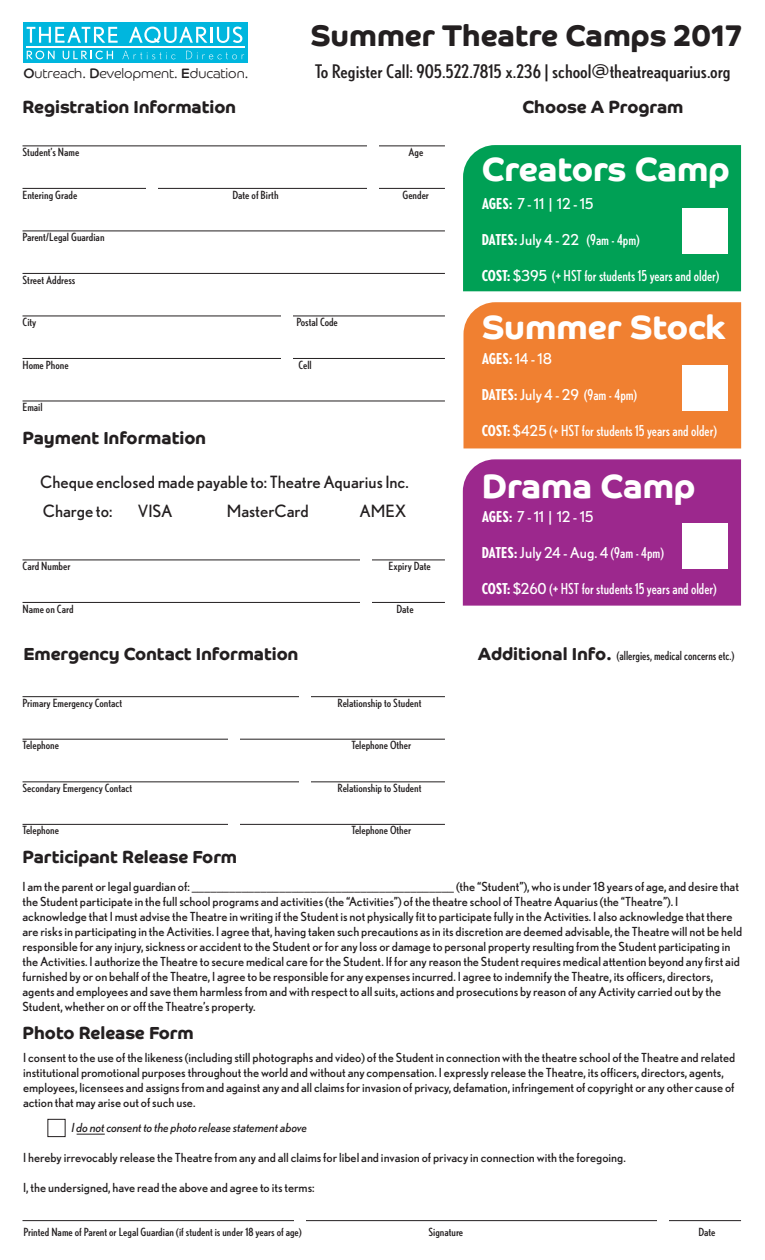
<style>
.page{position:relative;width:765px;height:1260px;background:#fff}
.page>*{position:absolute;margin:0;border:0;box-sizing:border-box;transform-origin:0 0}
.t1{font:700 33.75px "Co Headline";color:#fff}
.t2{font:700 30px "Co Headline";color:#231f20}
.t3{font:condensed 18.75px "Nobel";color:#231f20;scale:1.14 1}
.t4{font:700 17.5px "Co Headline";color:#231f20}
.t5{font:16.88px/29.2px "Nobel";color:#231f20}
.t6{font:condensed 15px "Nobel";color:#fff}
.t7{font:15px "Nobel";color:#fff}
.t8{font:700 condensed 15px "Nobel";color:#fff}
.t9{font:300 13.62px "Co Headline";color:#231f20}
.t10{font:12.5px/15px "Nobel";color:#231f20}
.t11{font:condensed 12.5px "Nobel";color:#231f20}
.t12{font:italic 12.5px "Nobel";color:#231f20}
.t13{font:condensed 11.25px "Nobel";color:#231f20;scale:1.11 1}
.s1{font-weight:400}
.s2{font-weight:700;font-stretch:condensed}
.s3{font-weight:700}
.s4{font-stretch:normal}
.s5{font-weight:400;font-stretch:normal}
.s6{font-stretch:condensed}
.s7{font-family:"Co Headline";font-weight:700;font-stretch:normal;font-size:17.5px}
</style>
<div class="page">
<div style="left:23px;top:23px;width:225px;height:40px;background:#00b6de"></div>
<svg style="left:27px;top:27px;width:91px;height:16px"></svg>
<svg style="left:129px;top:27px;width:79px;height:16px"></svg>
<hr style="left:210px;top:27px;width:3px;height:16px;background:#fff">
<svg style="left:217px;top:27px;width:25px;height:16px"></svg>
<svg style="left:27px;top:51px;width:28px;height:8px"></svg>
<svg style="left:63px;top:51px;width:50px;height:8px"></svg>
<svg style="left:122px;top:51px;width:54px;height:8px"></svg>
<svg style="left:186px;top:51px;width:58px;height:8px"></svg>
<hr style="left:26px;top:46px;width:219px;height:1px;background:#fff">
<div style="left:463px;top:459px;width:278px;height:147px;background:#9c288d"></div>
<div style="left:463px;top:302px;width:278px;height:146px;background:#f08031"></div>
<div style="left:463px;top:145px;width:278px;height:146px;background:#00a055"></div>
<hr style="left:23px;top:146px;width:422px;height:1px;background:#231f20">
<hr style="left:23px;top:188px;width:422px;height:1px;background:#231f20">
<hr style="left:23px;top:231px;width:422px;height:1px;background:#231f20">
<hr style="left:23px;top:273px;width:422px;height:1px;background:#231f20">
<hr style="left:23px;top:316px;width:422px;height:1px;background:#231f20">
<hr style="left:23px;top:358px;width:422px;height:1px;background:#231f20">
<hr style="left:23px;top:401px;width:422px;height:1px;background:#231f20">
<div style="left:367px;top:137px;width:11px;height:11px;background:#fff"></div>
<div style="left:367px;top:179px;width:11px;height:11px;background:#fff"></div>
<div style="left:146px;top:183px;width:12px;height:11px;background:#fff"></div>
<div style="left:281px;top:307px;width:11px;height:11px;background:#fff"></div>
<div style="left:281px;top:349px;width:11px;height:11px;background:#fff"></div>
<hr style="left:23px;top:560px;width:422px;height:1px;background:#231f20">
<hr style="left:23px;top:602px;width:422px;height:1px;background:#231f20">
<div style="left:361px;top:551px;width:11px;height:11px;background:#fff"></div>
<div style="left:361px;top:593px;width:11px;height:11px;background:#fff"></div>
<div style="left:682px;top:209px;width:45px;height:45px;background:#fff"></div>
<div style="left:682px;top:366px;width:45px;height:45px;background:#fff"></div>
<div style="left:682px;top:523px;width:45px;height:45px;background:#fff"></div>
<hr style="left:23px;top:696px;width:422px;height:1px;background:#231f20">
<hr style="left:23px;top:739px;width:422px;height:1px;background:#231f20">
<div style="left:299px;top:691px;width:11px;height:11px;background:#fff"></div>
<div style="left:228px;top:734px;width:11px;height:11px;background:#fff"></div>
<hr style="left:23px;top:782px;width:422px;height:1px;background:#231f20">
<hr style="left:23px;top:824px;width:422px;height:1px;background:#231f20">
<div style="left:299px;top:776px;width:11px;height:11px;background:#fff"></div>
<div style="left:228px;top:819px;width:11px;height:11px;background:#fff"></div>
<svg style="left:77px;top:1134px;width:28px;height:1px"></svg>
<div style="left:48px;top:1119px;width:17px;height:18px;background:#fff;border:1px solid #231f20"></div>
<hr style="left:22px;top:1220px;width:719px;height:1px;background:#231f20">
<div style="left:657px;top:1215px;width:11px;height:11px;background:#fff"></div>
<div style="left:294px;top:1212px;width:11px;height:12px;background:#fff"></div>
<p class="t9" style="left:23px;top:66px;width:227px"><span class="s1">O</span>utreach. <span class="s1">D</span>evelopment. <span class="s1">E</span>ducation.</p>
<h2 class="t2" style="left:311px;top:18px;width:433px">Summer Theatre Camps 2017</h2>
<h3 class="t3" style="left:315px;top:61px;width:366px">To Register Call: 905.522.7815 x.236 | school@theatreaquarius.org</h3>
<h3 class="t4" style="left:23px;top:97px;width:215px">Registration Information</h3>
<p class="t13" style="left:22px;top:146px;width:53px">Student’s Name</p>
<p class="t13" style="left:408px;top:146px;width:15px">Age</p>
<p class="t13" style="left:22px;top:188px;width:51px">Entering Grade</p>
<p class="t13" style="left:232px;top:188px;width:43px">Date of Birth</p>
<p class="t13" style="left:402px;top:188px;width:25px">Gender</p>
<p class="t13" style="left:22px;top:231px;width:75px">Parent/Legal Guardian</p>
<p class="t13" style="left:22px;top:273px;width:49px">Street Address</p>
<p class="t13" style="left:22px;top:316px;width:14px">City</p>
<p class="t13" style="left:296px;top:316px;width:39px">Postal Code</p>
<p class="t13" style="left:22px;top:358px;width:43px">Home Phone</p>
<p class="t13" style="left:299px;top:358px;width:13px">Cell</p>
<p class="t13" style="left:22px;top:401px;width:20px">Email</p>
<h3 class="t4" style="left:23px;top:428px;width:185px">Payment Information</h3>
<h3 class="t4" style="left:523px;top:97px;width:162px">Choose A Program</h3>
<h1 class="t1" style="left:482px;top:149px;width:250px">Creators Camp</h1>
<p class="t7" style="left:482px;top:195px;width:113px"><span class="s2">AGES:</span> 7 - 11 | 12 - 15</p>
<p class="t6" style="left:482px;top:231px;width:160px"><span class="s3">DATES:</span> <span class="s4">July 4 - 22</span> (9am - 4pm)</p>
<p class="t6" style="left:482px;top:267px;width:239px"><span class="s3">COST:</span> <span class="s4">$395</span> (+ HST for students 15 years and older)</p>
<h1 class="t1" style="left:482px;top:307px;width:246px">Summer Stock</h1>
<p class="t8" style="left:482px;top:350px;width:72px">AGES: <span class="s5">14 - 18</span></p>
<p class="t6" style="left:482px;top:386px;width:157px"><span class="s3">DATES:</span> <span class="s4">July 4 - 29</span> (9am - 4pm)</p>
<p class="t6" style="left:482px;top:422px;width:237px"><span class="s3">COST:</span> <span class="s4">$425</span> (+ HST for students 15 years and older)</p>
<h1 class="t1" style="left:482px;top:466px;width:215px">Drama Camp</h1>
<h3 class="t5" style="left:40px;top:467px;width:370px">Cheque enclosed made payable to: Theatre Aquarius Inc.<br>Charge to:</h3>
<h3 class="t5" style="left:138px;top:496px;width:36px">VISA</h3>
<h3 class="t5" style="left:227px;top:496px;width:84px">MasterCard</h3>
<h3 class="t5" style="left:359px;top:496px;width:49px">AMEX</h3>
<p class="t7" style="left:482px;top:508px;width:113px"><span class="s2">AGES:</span> 7 - 11 | 12 - 15</p>
<p class="t7" style="left:482px;top:544px;width:184px"><span class="s2">DATES:</span> July 24 - Aug. 4 <span class="s6">(9am - 4pm)</span></p>
<p class="t6" style="left:482px;top:580px;width:237px"><span class="s3">COST:</span> <span class="s4">$260</span> (+ HST for students 15 years and older)</p>
<p class="t13" style="left:23px;top:560px;width:45px">Card Number</p>
<p class="t13" style="left:389px;top:560px;width:40px">Expiry Date</p>
<p class="t13" style="left:397px;top:602px;width:17px">Date</p>
<p class="t13" style="left:23px;top:602px;width:48px">Name on Card</p>
<h3 class="t4" style="left:23px;top:643px;width:277px">Emergency Contact Information</h3>
<p class="t11" style="left:478px;top:648px;width:258px"><span class="s7">Additional Info.</span> (allergies, medical concerns etc.)</p>
<p class="t13" style="left:23px;top:696px;width:91px">Primary Emergency Contact</p>
<p class="t13" style="left:338px;top:696px;width:77px">Relationship to Student</p>
<p class="t13" style="left:23px;top:739px;width:34px">Telephone</p>
<p class="t13" style="left:352px;top:739px;width:55px">Telephone Other</p>
<p class="t13" style="left:23px;top:781px;width:100px">Secondary Emergency Contact</p>
<p class="t13" style="left:338px;top:781px;width:77px">Relationship to Student</p>
<p class="t13" style="left:23px;top:824px;width:34px">Telephone</p>
<p class="t13" style="left:352px;top:824px;width:55px">Telephone Other</p>
<h3 class="t4" style="left:23px;top:847px;width:216px">Participant Release Form</h3>
<p class="t10" style="left:22px;top:879px;width:721px">I am the parent or legal guardian of: __________________________________________ (the “Student”), who is under 18 years of age, and desire that the Student participate in the full school programs and activities (the “Activities”) of the theatre school of Theatre Aquarius (the “Theatre”). I acknowledge that I must advise the Theatre in writing if the Student is not physically fit to participate fully in the Activities. I also acknowledge that there are risks in participating in the Activities. I agree that, having taken such precautions as in its discretion are deemed advisable, the Theatre will not be held responsible for any injury, sickness or accident to the Student or for any loss or damage to personal property resulting from the Student participating in the Activities. I authorize the Theatre to secure medical care for the Student. If for any reason the Student requires medical attention beyond any first aid furnished by or on behalf of the Theatre, I agree to be responsible for any expenses incurred. I agree to indemnify the Theatre, its officers, directors, agents and employees and save them harmless from and with respect to all suits, actions and prosecutions by reason of any Activity carried out by the Student, whether on or off the Theatre’s property.</p>
<p class="t10" style="left:23px;top:1050px;width:714px">I consent to the use of the likeness (including still photographs and video) of the Student in connection with the theatre school of the Theatre and related institutional promotional purposes throughout the world and without any compensation. I expressly release the Theatre, its officers, directors, agents, employees, licensees and assigns from and against any and all claims for invasion of privacy, defamation, infringement of copyright or any other cause of action that may arise out of such use.</p>
<h3 class="t4" style="left:23px;top:1023px;width:173px">Photo Release Form</h3>
<p class="t12" style="left:72px;top:1121px;width:237px">I do not consent to the photo release statement above</p>
<p class="t10" style="left:23px;top:1150px;width:604px">I hereby irrevocably release the Theatre from any and all claims for libel and invasion of privacy in connection with the foregoing.</p>
<p class="t10" style="left:23px;top:1180px;width:293px">I, the undersigned, have read the above and agree to its terms:</p>
<p class="t13" style="left:23px;top:1225px;width:253px">Printed Name of Parent or Legal Guardian (if student is under 18 years of age)</p>
<p class="t13" style="left:428px;top:1225px;width:33px">Signature</p>
<p class="t13" style="left:698px;top:1225px;width:17px">Date</p>
</div>
